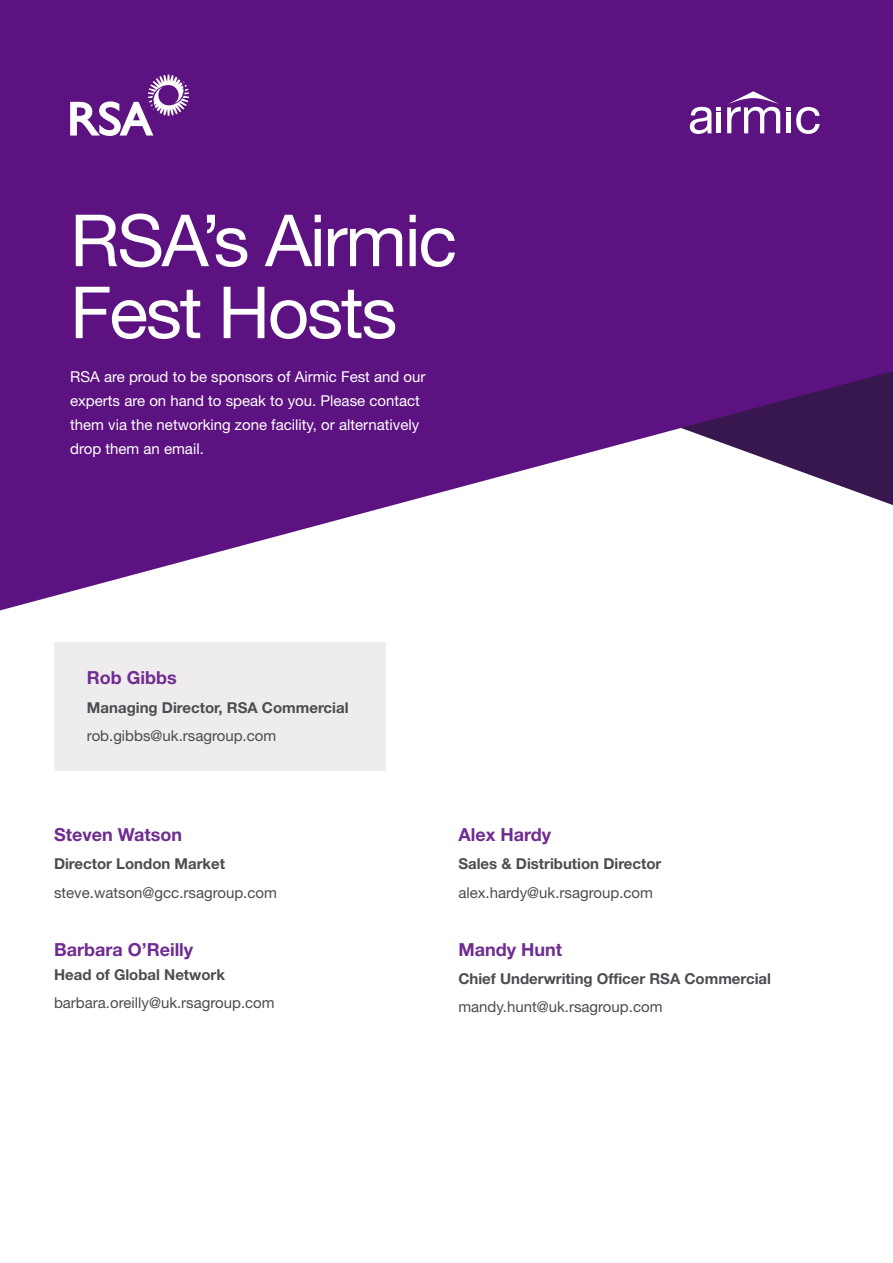
<style>
.page{position:relative;width:893px;height:1263px;background:#fff}
.page>*{position:absolute;margin:0;border:0;box-sizing:border-box;transform-origin:0 0}
.t1{font:72px/72px "Helvetica Neue LT Pro";letter-spacing:-.03em;color:#fff}
.t2{font:700 18px "Helvetica Neue LT Pro";color:#6f2c91}
.t3{font:15px/24px "Helvetica Neue LT Pro";color:#fff}
.t4{font:15px "Helvetica Neue LT Pro";color:#4e4b51}
.t5{font:700 15px "Helvetica Neue LT Pro";color:#4e4b51}
</style>
<div class="page">
<div style="left:54px;top:642px;width:332px;height:128px;background:#efecee"></div>
<svg style="left:0;top:0;width:893px;height:610px;fill:#5c1280"></svg>
<svg style="left:70px;top:75px;width:119px;height:61px"></svg>
<svg style="left:727px;top:91px;width:53px;height:42px"></svg>
<svg style="left:690px;top:107px;width:31px;height:27px"></svg>
<svg style="left:787px;top:107px;width:33px;height:27px"></svg>
<h1 class="t1" style="left:70px;top:203px;width:388px">RSA’s Airmic<br>Fest Hosts</h1>
<p class="t3" style="left:70px;top:365px;width:357px">RSA are proud to be sponsors of Airmic Fest and our experts are on hand to speak to you. Please contact them via the networking zone facility, or alternatively drop them an email.</p>
<p class="t2" style="left:87px;top:667px;width:91px">Rob Gibbs</p>
<p class="t5" style="left:87px;top:698px;width:263px">Managing Director, RSA Commercial</p>
<p class="t4" style="left:87px;top:726px;width:191px">rob.gibbs@uk.rsagroup.com</p>
<p class="t2" style="left:54px;top:824px;width:130px">Steven Watson</p>
<p class="t5" style="left:54px;top:855px;width:173px">Director London Market</p>
<p class="t4" style="left:54px;top:883px;width:224px">steve.watson@gcc.rsagroup.com</p>
<p class="t2" style="left:54px;top:938px;width:141px">Barbara O’Reilly</p>
<p class="t5" style="left:54px;top:965px;width:173px">Head of Global Network</p>
<p class="t4" style="left:54px;top:993px;width:222px">barbara.oreilly@uk.rsagroup.com</p>
<p class="t2" style="left:458px;top:824px;width:94px">Alex Hardy</p>
<p class="t5" style="left:458px;top:855px;width:205px">Sales &amp; Distribution Director</p>
<p class="t4" style="left:458px;top:883px;width:196px">alex.hardy@uk.rsagroup.com</p>
<p class="t2" style="left:458px;top:938px;width:105px">Mandy Hunt</p>
<p class="t5" style="left:458px;top:969px;width:314px">Chief Underwriting Officer RSA Commercial</p>
<p class="t4" style="left:458px;top:998px;width:206px">mandy.hunt@uk.rsagroup.com</p>
</div>
